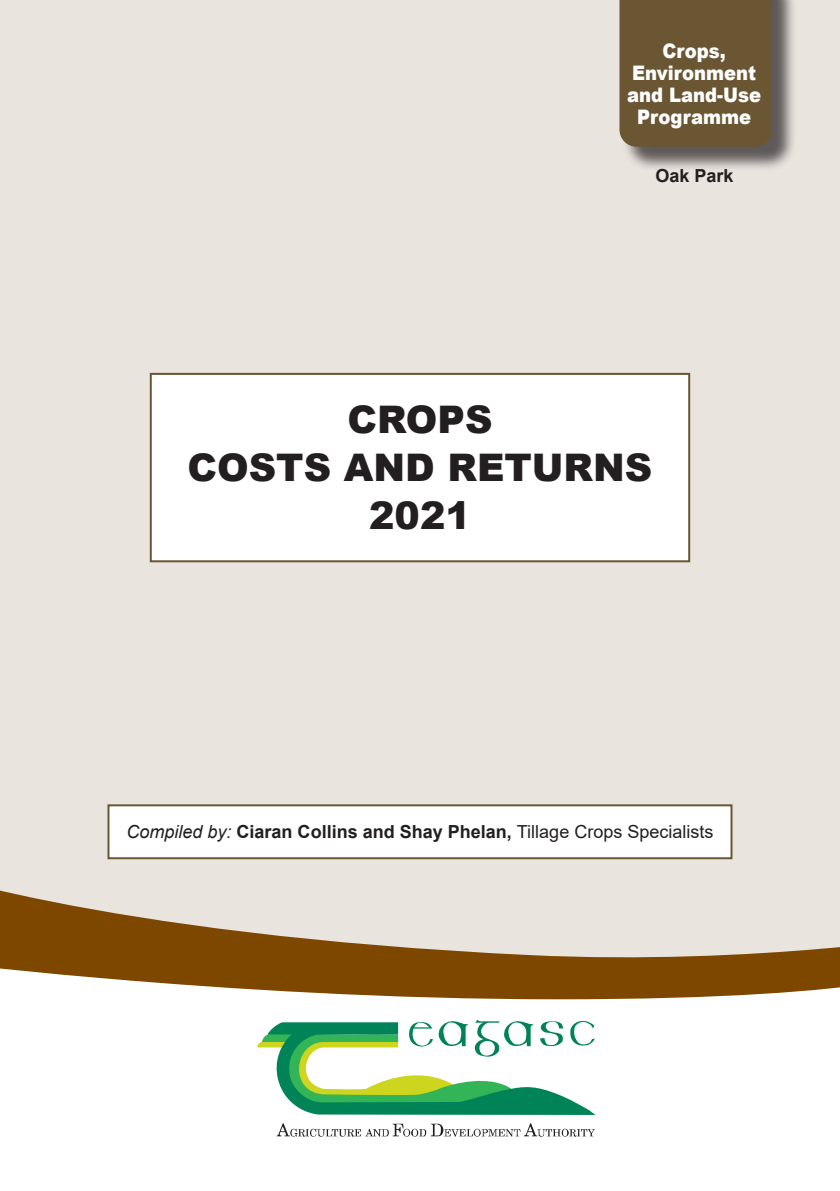
<style>
.page{position:relative;width:840px;height:1191px;background:#fff}
.page>*{position:absolute;margin:0;border:0;box-sizing:border-box;transform-origin:0 0}
.t1{font:900 38px "Arial";color:#231f20}
.t2{font:900 20px "Arial";color:#fff;scale:.9 1}
.t3{font:700 18px "Arial";color:#231f20}
.s1{font-weight:400;font-style:italic}
.s2{font-weight:400}
</style>
<div class="page">
<div style="left:0;top:0;width:839px;height:967px;background:#eae4df"></div>
<div style="left:622px;top:0;width:174px;height:172px;background:#231f20;opacity:.7"></div>
<div style="left:619px;top:0;width:152px;height:147px;background:#6b5633"></div>
<div style="left:151px;top:374px;width:537px;height:187px;background:#fff"></div>
<div style="left:150px;top:373px;width:539px;height:189px;border:2px solid #6b5633"></div>
<svg style="left:0;top:890px;width:839px;height:109px"></svg>
<svg style="left:257px;top:1019px;width:338px;height:96px"></svg>
<svg style="left:277px;top:1123px;width:317px;height:13px"></svg>
<div style="left:108px;top:805px;width:623px;height:53px;background:#fff"></div>
<div style="left:107px;top:804px;width:625px;height:55px;border:2px solid #6b5633"></div>
<p class="t2" style="left:662px;top:36px;width:72px">Crops,</p>
<p class="t2" style="left:631px;top:58px;width:139px">Environment</p>
<p class="t2" style="left:626px;top:80px;width:150px">and Land-Use</p>
<p class="t2" style="left:636px;top:102px;width:128px">Programme</p>
<p class="t3" style="left:655px;top:163px;width:80px">Oak Park</p>
<p class="t1" style="left:347px;top:392px;width:146px">CROPS</p>
<p class="t1" style="left:187px;top:440px;width:466px">COSTS AND RETURNS</p>
<p class="t1" style="left:369px;top:488px;width:103px">2021</p>
<p class="t3" style="left:126px;top:819px;width:588px"><span class="s1">Compiled by:</span> Ciaran Collins and Shay Phelan, <span class="s2">Tillage Crops Specialists</span></p>
</div>
